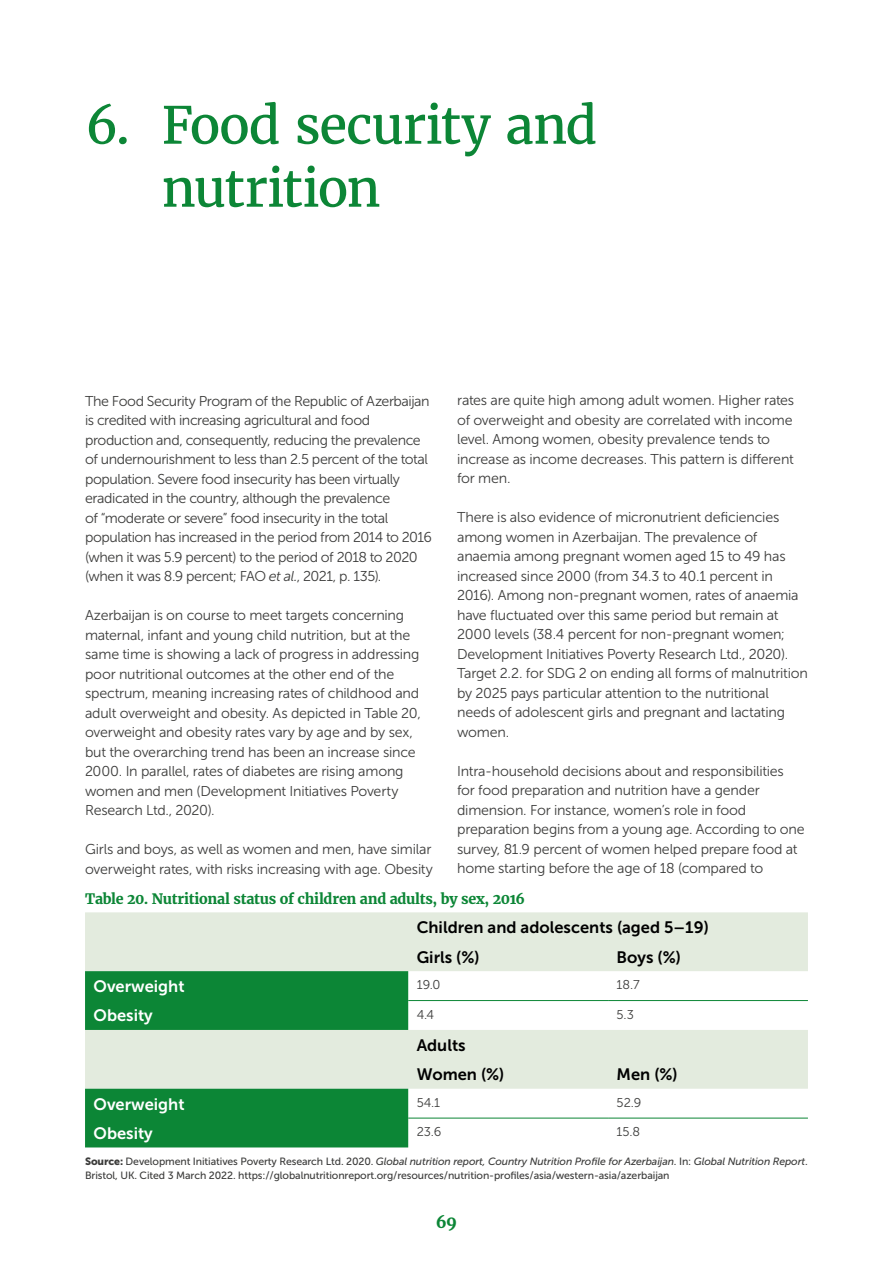
<style>
.page{position:relative;width:893px;height:1263px;background:#fff}
.page>*{position:absolute;margin:0;border:0;box-sizing:border-box;transform-origin:0 0}
.t1{font:51px/63px "Merriweather";letter-spacing:-.02em;color:#0c8636}
.t2{font:16.5px/29.4px "Museo Sans 700";color:#000}
.t3{font:16.5px "Museo Sans 700";color:#fff}
.t4{font:700 16.5px "Merriweather";color:#0c8636}
.t5{font:14.25px/19.5px "Museo Sans 300";letter-spacing:-.02em;color:#3c3c3b}
.t6{font:700 14.25px "Merriweather";letter-spacing:-.02em;color:#0c8636}
.t7{font:12.75px "Museo Sans 300";color:#3c3c3b}
.t8{font:10.5px/13.5px "Museo Sans 500";letter-spacing:-.01em;color:#3c3c3b}
.s1{font-style:italic}
.s2{font-family:"Museo Sans 900"}
</style>
<div class="page">
<svg style="left:85px;top:912px;width:723px;height:177px;fill:#e3ebde"></svg>
<svg style="left:85px;top:971px;width:323px;height:176px;background:#54a76e"></svg>
<hr style="left:408px;top:1000px;width:200px;height:1px;background:#0c8636">
<hr style="left:608px;top:1000px;width:200px;height:1px;background:#0c8636">
<hr style="left:408px;top:1118px;width:200px;height:1px;background:#0c8636">
<hr style="left:608px;top:1118px;width:200px;height:1px;background:#0c8636">
<h1 class="t1" style="left:162px;top:93px;width:437px;text-indent:-76px">6. Food security and nutrition</h1>
<p class="t5" style="left:85px;top:391px;width:348px">The Food Security Program of the Republic of Azerbaijan is credited with increasing agricultural and food production and, consequently, reducing the prevalence of undernourishment to less than 2.5 percent of the total population. Severe food insecurity has been virtually eradicated in the country, although the prevalence<br>of “moderate or severe” food insecurity in the total population has increased in the period from 2014 to 2016 (when it was 5.9 percent) to the period of 2018 to 2020 (when it was 8.9 percent; FAO <span class="s1">et al.</span>, 2021, p. 135).</p>
<p class="t5" style="left:85px;top:605px;width:337px">Azerbaijan is on course to meet targets concerning maternal, infant and young child nutrition, but at the same time is showing a lack of progress in addressing poor nutritional outcomes at the other end of the spectrum, meaning increasing rates of childhood and adult overweight and obesity. As depicted in Table 20, overweight and obesity rates vary by age and by sex, but the overarching trend has been an increase since 2000. In parallel, rates of diabetes are rising among women and men (Development Initiatives Poverty Research Ltd., 2020).</p>
<p class="t5" style="left:85px;top:839px;width:349px">Girls and boys, as well as women and men, have similar overweight rates, with risks increasing with age. Obesity</p>
<p class="t5" style="left:457px;top:391px;width:339px">rates are quite high among adult women. Higher rates of overweight and obesity are correlated with income level. Among women, obesity prevalence tends to increase as income decreases. This pattern is different for men.</p>
<p class="t5" style="left:457px;top:508px;width:352px">There is also evidence of micronutrient deficiencies among women in Azerbaijan. The prevalence of anaemia among pregnant women aged 15 to 49 has increased since 2000 (from 34.3 to 40.1 percent in 2016). Among non‑ pregnant women, rates of anaemia have fluctuated over this same period but remain at 2000 levels (38.4 percent for non‑ pregnant women; Development Initiatives Poverty Research Ltd., 2020).<br>Target 2.2. for SDG 2 on ending all forms of malnutrition by 2025 pays particular attention to the nutritional needs of adolescent girls and pregnant and lactating women.</p>
<p class="t5" style="left:457px;top:761px;width:349px">Intra‑ household decisions about and responsibilities for food preparation and nutrition have a gender dimension. For instance, women’s role in food preparation begins from a young age. According to one survey, 81.9 percent of women helped prepare food at home starting before the age of 18 (compared to</p>
<p class="t6" style="left:85px;top:889px;width:442px">Table 20. Nutritional status of children and adults, by sex, 2016</p>
<p class="t2" style="left:417px;top:913px;width:294px">Children and adolescents (aged 5–19)<br>Girls (%)</p>
<p class="t2" style="left:617px;top:942px;width:66px">Boys (%)</p>
<p class="t3" style="left:94px;top:977px;width:93px">Overweight</p>
<p class="t7" style="left:417px;top:978px;width:25px">19.0</p>
<p class="t7" style="left:617px;top:978px;width:25px">18.7</p>
<p class="t3" style="left:94px;top:1006px;width:61px">Obesity</p>
<p class="t7" style="left:417px;top:1007px;width:19px">4.4</p>
<p class="t7" style="left:617px;top:1007px;width:19px">5.3</p>
<p class="t2" style="left:417px;top:1030px;width:89px">Adults<br>Women (%)</p>
<p class="t2" style="left:617px;top:1060px;width:63px">Men (%)</p>
<p class="t3" style="left:94px;top:1095px;width:93px">Overweight</p>
<p class="t7" style="left:417px;top:1095px;width:25px">54.1</p>
<p class="t7" style="left:617px;top:1095px;width:26px">52.9</p>
<p class="t3" style="left:94px;top:1124px;width:61px">Obesity</p>
<p class="t7" style="left:417px;top:1125px;width:26px">23.6</p>
<p class="t7" style="left:617px;top:1125px;width:25px">15.8</p>
<p class="t8" style="left:85px;top:1155px;width:724px"><span class="s2">Source:</span> Development Initiatives Poverty Research Ltd. 2020. <span class="s1">Global nutrition report, Country Nutrition Profile for Azerbaijan</span>. In: <span class="s1">Global Nutrition Report</span>.<br>Bristol, UK. Cited 3 March 2022. https://globalnutritionreport.org/resources/nutrition- profiles/asia/western-asia/azerbaijan</p>
<p class="t4" style="left:436px;top:1211px;width:23px">69</p>
</div>
